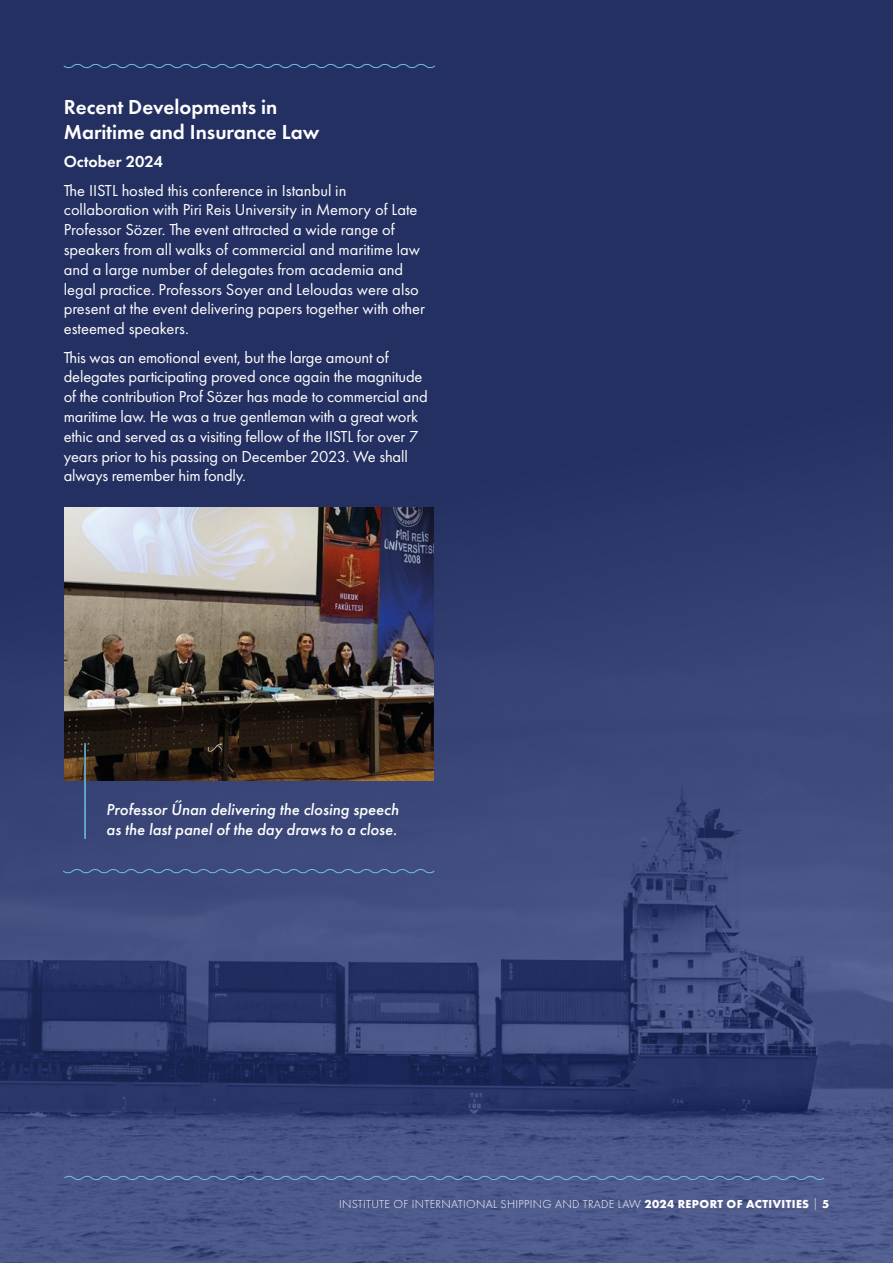
<style>
.page{position:relative;width:893px;height:1263px;background:#243061}
.page>*{position:absolute;margin:0;border:0;box-sizing:border-box;transform-origin:0 0}
.h3-w-events{font:600 21px/25.2px "Futura PT";color:#fff}
.Body-w-events{font:16.5px/19.8px "Futura PT";letter-spacing:-.01em;color:#fff}
.Image_Caption-events{font:italic 500 16.5px/19.8px "Futura PT";color:#fff}
.Body-Demi-w-events{font:600 16.5px "Futura PT";color:#fff}
.t1{font:300 12px "Futura PT";letter-spacing:.025em;color:#fff}
.s1{font-weight:700}
</style>
<div class="page">
<img style="left:0;top:512px;width:893px;height:751px">
<img style="left:64px;top:507px;width:370px;height:273px">
<svg style="left:64px;top:1175px;width:760px;height:6px;background:#506b9a"></svg>
<hr style="left:84px;top:743px;width:2px;height:96px;background:#69c3eb">
<svg style="left:62px;top:868px;width:373px;height:6px;background:#455f8f"></svg>
<svg style="left:63px;top:64px;width:372px;height:5px"></svg>
<p class="h3-w-events" style="left:64px;top:94px;width:257px">Recent Developments in<br>Maritime and Insurance Law</p>
<p class="Body-Demi-w-events" style="left:64px;top:151px;width:100px">October 2024</p>
<p class="Body-w-events" style="left:64px;top:180px;width:363px">The IISTL hosted this conference in Istanbul in collaboration with Piri Reis University in Memory of Late Professor Sözer. The event attracted a wide range of speakers from all walks of commercial and maritime law and a large number of delegates from academia and legal practice. Professors Soyer and Leloudas were also present at the event delivering papers together with other esteemed speakers.</p>
<p class="Body-w-events" style="left:64px;top:347px;width:365px">This was an emotional event, but the large amount of delegates participating proved once again the magnitude of the contribution Prof Sözer has made to commercial and maritime law. He was a true gentleman with a great work ethic and served as a visiting fellow of the IISTL for over 7 years prior to his passing on December 2023. We shall always remember him fondly.</p>
<p class="Image_Caption-events" style="left:106px;top:800px;width:294px">Professor Űnan delivering the closing speech as the last panel of the day draws to a close.</p>
<p class="t1" style="left:339px;top:1197px;width:492px">INSTITUTE OF INTERNATIONAL SHIPPING AND TRADE LAW <span class="s1">2024 REPORT OF ACTIVITIES</span> | <span class="s1">5</span></p>
</div>
